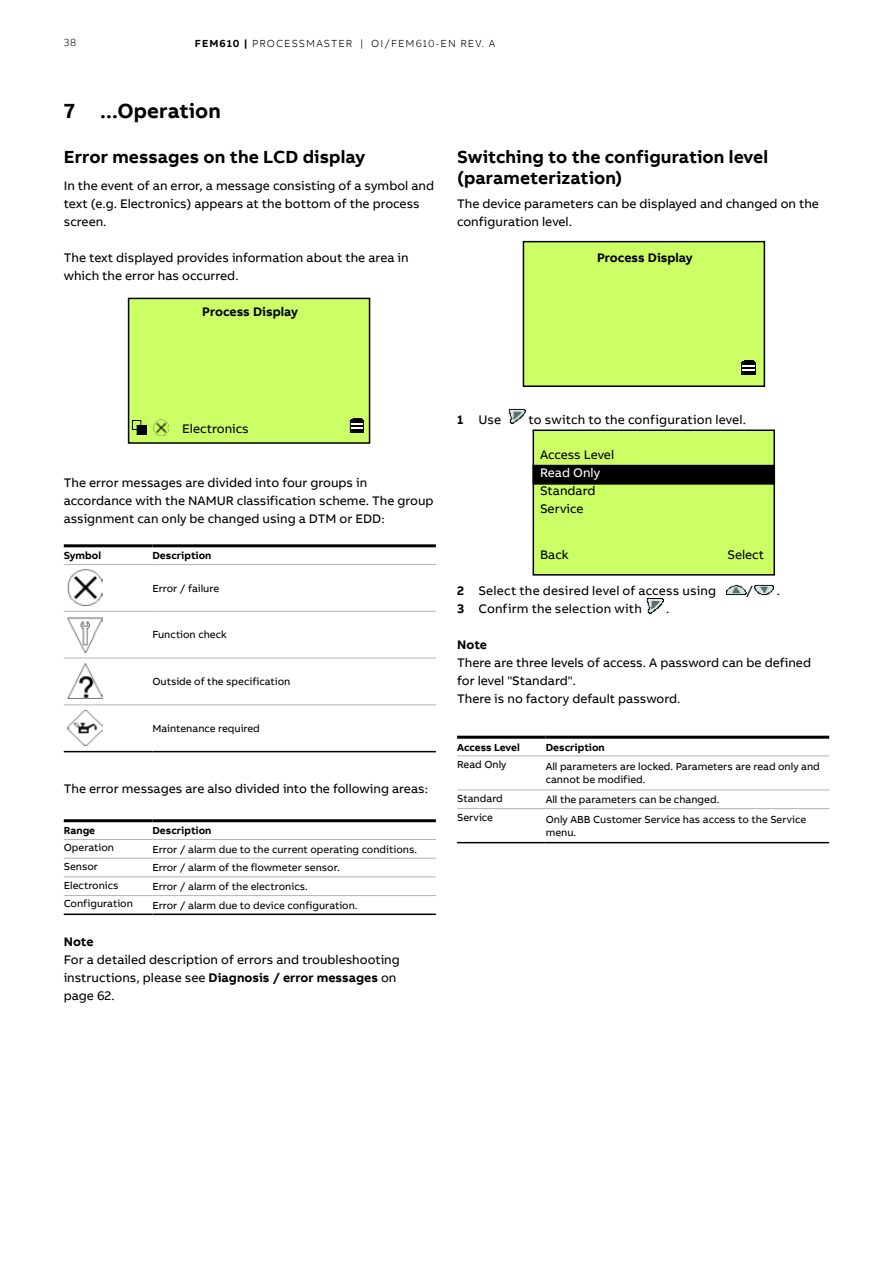
<style>
.page{position:relative;width:893px;height:1263px;background:#fff}
.page>*{position:absolute;margin:0;border:0;box-sizing:border-box;transform-origin:0 0}
.t1{font:700 21px "AB Bvoice";letter-spacing:.005em;color:#000}
.t2{font:700 18px/21px "AB Bvoice";letter-spacing:.005em;color:#000}
.t3{font:12.75px/18px "AB Bvoice";color:#000}
.t4{font:700 12.75px "AB Bvoice";color:#000}
.t5{font:12.75px "AB Bvoice";color:#fff}
.t6{font:10.5px/13.5px "AB Bvoice";color:#000}
.t7{font:700 10.5px "AB Bvoice";color:#000}
.t8{font:300 10.5px "AB Bvoice";letter-spacing:.1em;color:#000}
.s1{font-weight:700}
</style>
<div class="page">
<img style="left:508px;top:409px;width:17px;height:15px">
<img style="left:725px;top:584px;width:21px;height:11px">
<img style="left:753px;top:584px;width:21px;height:11px">
<img style="left:645px;top:598px;width:18px;height:15px">
<div style="left:129px;top:298px;width:241px;height:145px;background:#cf6"></div>
<div style="left:128px;top:298px;width:242px;height:146px;border:2px solid #000"></div>
<div style="left:523px;top:242px;width:241px;height:144px;background:#cf6"></div>
<div style="left:523px;top:241px;width:242px;height:146px;border:2px solid #000"></div>
<div style="left:533px;top:430px;width:241px;height:145px;background:#cf6"></div>
<div style="left:533px;top:429px;width:242px;height:147px;border:2px solid #000"></div>
<div style="left:533px;top:465px;width:241px;height:19px;background:#000"></div>
<div style="left:533px;top:465px;width:242px;height:20px;border:2px solid #000"></div>
<svg style="left:64px;top:578px;width:372px;height:173px"></svg>
<svg style="left:152px;top:612px;width:284px;height:139px"></svg>
<hr style="left:64px;top:544px;width:88px;height:3px;background:#000">
<hr style="left:152px;top:544px;width:284px;height:3px;background:#000">
<hr style="left:64px;top:564px;width:88px;height:1px;background:#b1b4b6">
<hr style="left:152px;top:564px;width:284px;height:1px;background:#b1b4b6">
<hr style="left:64px;top:611px;width:88px;height:1px;background:#b1b4b6">
<hr style="left:152px;top:611px;width:284px;height:1px;background:#b1b4b6">
<hr style="left:64px;top:658px;width:88px;height:1px;background:#b1b4b6">
<hr style="left:152px;top:658px;width:284px;height:1px;background:#b1b4b6">
<hr style="left:64px;top:704px;width:88px;height:1px;background:#b1b4b6">
<hr style="left:152px;top:704px;width:284px;height:1px;background:#b1b4b6">
<hr style="left:64px;top:751px;width:88px;height:1px;background:#000">
<hr style="left:152px;top:751px;width:284px;height:1px;background:#000">
<svg style="left:64px;top:857px;width:372px;height:21px"></svg>
<hr style="left:64px;top:819px;width:88px;height:3px;background:#000">
<hr style="left:152px;top:819px;width:284px;height:3px;background:#000">
<hr style="left:64px;top:839px;width:88px;height:1px;background:#b1b4b6">
<hr style="left:152px;top:839px;width:284px;height:1px;background:#b1b4b6">
<hr style="left:64px;top:858px;width:88px;height:1px;background:#b1b4b6">
<hr style="left:152px;top:858px;width:284px;height:1px;background:#b1b4b6">
<hr style="left:64px;top:876px;width:88px;height:1px;background:#b1b4b6">
<hr style="left:152px;top:876px;width:284px;height:1px;background:#b1b4b6">
<hr style="left:64px;top:895px;width:88px;height:1px;background:#b1b4b6">
<hr style="left:152px;top:895px;width:284px;height:1px;background:#b1b4b6">
<hr style="left:64px;top:913px;width:88px;height:2px;background:#000">
<hr style="left:152px;top:913px;width:284px;height:2px;background:#000">
<svg style="left:457px;top:756px;width:372px;height:86px"></svg>
<hr style="left:457px;top:736px;width:89px;height:3px;background:#000">
<hr style="left:546px;top:736px;width:283px;height:3px;background:#000">
<hr style="left:457px;top:755px;width:89px;height:1px;background:#b1b4b6">
<hr style="left:546px;top:755px;width:283px;height:1px;background:#b1b4b6">
<hr style="left:457px;top:789px;width:89px;height:1px;background:#b1b4b6">
<hr style="left:546px;top:789px;width:283px;height:1px;background:#b1b4b6">
<hr style="left:457px;top:808px;width:89px;height:1px;background:#b1b4b6">
<hr style="left:546px;top:808px;width:283px;height:1px;background:#b1b4b6">
<hr style="left:457px;top:842px;width:89px;height:1px;background:#000">
<hr style="left:546px;top:842px;width:283px;height:1px;background:#000">
<img style="left:131px;top:421px;width:16px;height:13px">
<img style="left:67px;top:569px;width:35px;height:36px">
<img style="left:153px;top:420px;width:15px;height:15px">
<img style="left:349px;top:419px;width:15px;height:13px">
<img style="left:740px;top:361px;width:15px;height:13px">
<img style="left:67px;top:617px;width:35px;height:36px">
<img style="left:67px;top:662px;width:35px;height:37px">
<img style="left:67px;top:709px;width:35px;height:36px">
<p class="t8" style="left:64px;top:36px;width:14px">38</p>
<p class="t8" style="left:195px;top:37px;width:302px"><span class="s1">FEM610 |</span> PROCESSMASTER | OI/FEM610-EN REV. A</p>
<h1 class="t1" style="left:64px;top:97px;width:159px">7 ...Operation</h1>
<h2 class="t2" style="left:64px;top:146px;width:303px">Error messages on the LCD display</h2>
<p class="t3" style="left:64px;top:177px;width:372px">In the event of an error, a message consisting of a symbol and text (e.g. Electronics) appears at the bottom of the process screen.</p>
<p class="t3" style="left:64px;top:249px;width:346px">The text displayed provides information about the area in which the error has occurred.</p>
<p class="t4" style="left:202px;top:304px;width:97px">Process Display</p>
<h2 class="t2" style="left:457px;top:146px;width:313px">Switching to the configuration level (parameterization)</h2>
<p class="t3" style="left:457px;top:195px;width:363px">The device parameters can be displayed and changed on the configuration level.</p>
<p class="t4" style="left:597px;top:250px;width:97px">Process Display</p>
<p class="t3" style="left:182px;top:420px;width:68px">Electronics</p>
<p class="t3" style="left:64px;top:474px;width:371px">The error messages are divided into four groups in accordance with the NAMUR classification scheme. The group assignment can only be changed using a DTM or EDD:</p>
<p class="t3" style="left:457px;top:411px;width:46px"><span class="s1">1</span> Use</p>
<p class="t3" style="left:528px;top:411px;width:219px">to switch to the configuration level.</p>
<p class="t3" style="left:540px;top:446px;width:76px">Access Level</p>
<p class="t5" style="left:540px;top:465px;width:62px">Read Only</p>
<p class="t3" style="left:540px;top:482px;width:57px">Standard<br>Service</p>
<p class="t7" style="left:64px;top:549px;width:39px">Symbol</p>
<p class="t7" style="left:152px;top:549px;width:61px">Description</p>
<p class="t3" style="left:540px;top:546px;width:30px">Back</p>
<p class="t3" style="left:727px;top:546px;width:38px">Select</p>
<p class="t6" style="left:152px;top:581px;width:68px">Error / failure</p>
<p class="t6" style="left:152px;top:628px;width:76px">Function check</p>
<p class="t6" style="left:152px;top:675px;width:140px">Outside of the specification</p>
<p class="t6" style="left:152px;top:722px;width:109px">Maintenance required</p>
<p class="t3" style="left:457px;top:582px;width:261px"><span class="s1">2</span> Select the desired level of access using</p>
<p class="t3" style="left:746px;top:582px;width:8px">/</p>
<p class="t3" style="left:777px;top:582px;width:5px">.</p>
<p class="t3" style="left:457px;top:600px;width:186px"><span class="s1">3</span> Confirm the selection with</p>
<p class="t3" style="left:666px;top:600px;width:5px">.</p>
<p class="t4" style="left:457px;top:637px;width:31px">Note</p>
<p class="t3" style="left:457px;top:654px;width:355px">There are three levels of access. A password can be defined for level "Standard".<br>There is no factory default password.</p>
<p class="t3" style="left:64px;top:780px;width:366px">The error messages are also divided into the following areas:</p>
<p class="t7" style="left:64px;top:824px;width:33px">Range</p>
<p class="t7" style="left:152px;top:824px;width:61px">Description</p>
<p class="t6" style="left:64px;top:841px;width:52px">Operation</p>
<p class="t6" style="left:152px;top:842px;width:266px">Error / alarm due to the current operating conditions.</p>
<p class="t6" style="left:64px;top:860px;width:36px">Sensor</p>
<p class="t6" style="left:152px;top:861px;width:189px">Error / alarm of the flowmeter sensor.</p>
<p class="t6" style="left:64px;top:878px;width:56px">Electronics</p>
<p class="t6" style="left:152px;top:880px;width:157px">Error / alarm of the electronics.</p>
<p class="t6" style="left:64px;top:897px;width:71px">Configuration</p>
<p class="t6" style="left:152px;top:898px;width:207px">Error / alarm due to device configuration.</p>
<p class="t4" style="left:64px;top:934px;width:31px">Note</p>
<p class="t3" style="left:64px;top:951px;width:338px">For a detailed description of errors and troubleshooting instructions, please see <span class="s1">Diagnosis / error messages</span> on page 62.</p>
<p class="t7" style="left:457px;top:740px;width:64px">Access Level</p>
<p class="t7" style="left:546px;top:740px;width:61px">Description</p>
<p class="t6" style="left:457px;top:757px;width:51px">Read Only</p>
<p class="t6" style="left:546px;top:760px;width:276px">All parameters are locked. Parameters are read only and cannot be modified.</p>
<p class="t6" style="left:457px;top:791px;width:47px">Standard</p>
<p class="t6" style="left:546px;top:793px;width:175px">All the parameters can be changed.</p>
<p class="t6" style="left:457px;top:810px;width:37px">Service</p>
<p class="t6" style="left:546px;top:812px;width:262px">Only ABB Customer Service has access to the Service menu.</p>
</div>
